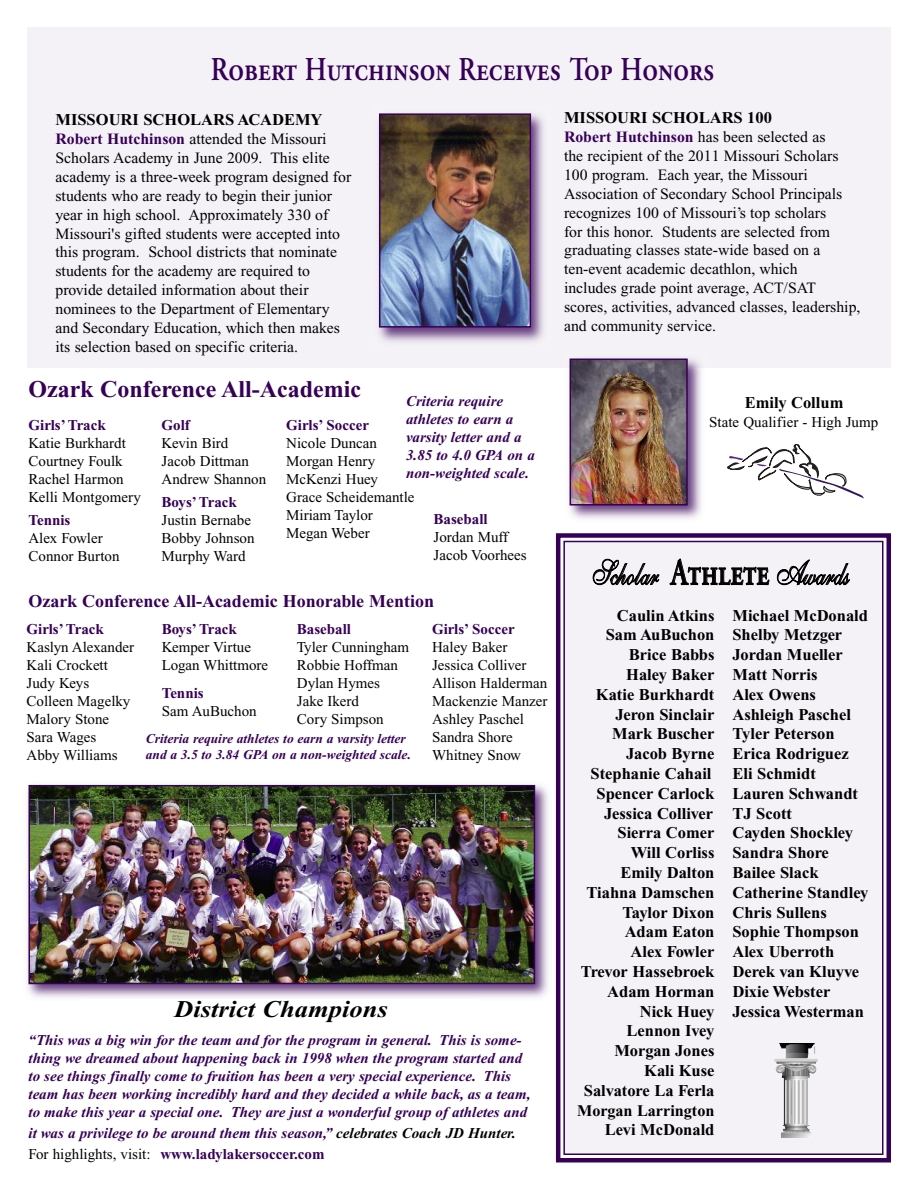
<style>
.page{position:relative;width:918px;height:1188px;background:#fff}
.page>*{position:absolute;margin:0;border:0;box-sizing:border-box;transform-origin:0 0}
.t1{font:39px "Sheer Elegance";color:#000;scale:.73 1}
.t2{font:33.3px "Adobe Garamond Semibold SC";color:#360057;scale:.81 1}
.t3{font:700 24px "Times New Roman";color:#360057}
.t4{font:italic 700 24px "Times New Roman";color:#000;scale:1.11 1}
.t5{font:700 18px "Times New Roman";color:#360057}
.t6{font:700 16.5px/19.8px "Times New Roman";color:#000;text-align:right}
.t7{font:700 16.2px "Times New Roman";color:#000}
.t8{font:15.75px/18.9px "Times New Roman";color:#000}
.t9{font:15px/18px "Times New Roman";color:#000}
.t10{font:italic 700 15px/18px "Times New Roman";color:#360057}
.t11{font:700 15px "Times New Roman";color:#360057}
.t12{font:italic 700 13.5px/16.2px "Times New Roman";color:#360057}
.s1{font-weight:700;color:#360057}
.s2{color:#000}
.s3{font-weight:400;font-style:normal;color:#000}
.s4{font-style:normal}
.s5{font-family:"Adobe Garamond Semibold SC";font-size:37.5px}
</style>
<div class="page">
<div style="left:565px;top:542px;width:317px;height:612px;background:#f5f2f7"></div>
<div style="left:556px;top:533px;width:335px;height:629px;border:4px solid #360057"></div>
<div style="left:563px;top:541px;width:321px;height:614px;border:2px solid #360057"></div>
<img style="left:774px;top:1043px;width:44px;height:95px">
<div style="left:27px;top:27px;width:864px;height:341px;background:#f5f2f7"></div>
<img style="left:378px;top:113px;width:166px;height:229px">
<img style="left:382px;top:116px;width:146px;height:209px">
<div style="left:379px;top:113px;width:152px;height:215px;border:2px solid #360057"></div>
<img style="left:569px;top:358px;width:133px;height:161px">
<img style="left:573px;top:362px;width:112px;height:141px">
<div style="left:570px;top:359px;width:118px;height:147px;border:2px solid #360057"></div>
<img style="left:27px;top:784px;width:522px;height:214px">
<img style="left:31px;top:788px;width:501px;height:193px">
<div style="left:28px;top:785px;width:507px;height:199px;border:2px solid #360057"></div>
<svg style="left:727px;top:445px;width:137px;height:53px"></svg>
<h2 class="t2" style="left:211px;top:56px;width:623px">Robert Hutchinson Receives Top Honors</h2>
<p class="t6" style="left:564px;top:109px;width:209px">MISSOURI SCHOLARS 100</p>
<p class="t8" style="left:564px;top:129px;width:298px"><span class="s1">Robert Hutchinson</span> has been selected as<br>the recipient of the 2011 Missouri Scholars 100 program. Each year, the Missouri Association of Secondary School Principals recognizes 100 of Missouri’s top scholars<br>for this honor. Students are selected from graduating classes state-wide based on a ten-event academic decathlon, which<br>includes grade point average, ACT/SAT scores, activities, advanced classes, leadership, and community service.</p>
<p class="t6" style="left:55px;top:111px;width:269px">MISSOURI SCHOLARS ACADEMY</p>
<p class="t8" style="left:55px;top:131px;width:297px"><span class="s1">Robert Hutchinson</span> attended the Missouri Scholars Academy in June 2009. This elite academy is a three-week program designed for students who are ready to begin their junior year in high school. Approximately 330 of Missouri's gifted students were accepted into this program. School districts that nominate students for the academy are required to provide detailed information about their nominees to the Department of Elementary and Secondary Education, which then makes its selection based on specific criteria.</p>
<h3 class="t3" style="left:28px;top:381px;width:334px">Ozark Conference All-Academic</h3>
<p class="t10" style="left:406px;top:393px;width:130px">Criteria require athletes to earn a varsity letter and a<br>3.85 to 4.0 GPA on a non-weighted scale.</p>
<p class="t11" style="left:286px;top:420px;width:84px">Girls’ Soccer</p>
<p class="t9" style="left:286px;top:436px;width:130px">Nicole Duncan<br>Morgan Henry<br>McKenzi Huey<br>Grace Scheidemantle<br>Miriam Taylor<br>Megan Weber</p>
<p class="t11" style="left:28px;top:420px;width:79px">Girls’Track</p>
<p class="t9" style="left:28px;top:436px;width:114px">Katie Burkhardt<br>Courtney Foulk<br>Rachel Harmon<br>Kelli Montgomery</p>
<p class="t11" style="left:28px;top:515px;width:43px">Tennis</p>
<p class="t9" style="left:28px;top:530px;width:93px">Alex Fowler<br>Connor Burton</p>
<p class="t11" style="left:162px;top:420px;width:30px">Golf</p>
<p class="t9" style="left:162px;top:436px;width:106px">Kevin Bird<br>Jacob Dittman<br>Andrew Shannon</p>
<p class="t11" style="left:162px;top:497px;width:77px">Boys’Track</p>
<p class="t9" style="left:162px;top:512px;width:94px">Justin Bernabe<br>Bobby Johnson<br>Murphy Ward</p>
<p class="t11" style="left:434px;top:514px;width:56px">Baseball</p>
<p class="t9" style="left:434px;top:529px;width:95px">Jordan Muff<br>Jacob Voorhees</p>
<p class="t5" style="left:28px;top:595px;width:407px">Ozark Conference All-Academic Honorable Mention</p>
<p class="t11" style="left:27px;top:625px;width:79px">Girls’Track</p>
<p class="t9" style="left:27px;top:640px;width:109px">Kaslyn Alexander<br>Kali Crockett<br>Judy Keys<br>Colleen Magelky<br>Malory Stone<br>Sara Wages<br>Abby Williams</p>
<p class="t11" style="left:162px;top:625px;width:77px">Boys’Track</p>
<p class="t9" style="left:162px;top:640px;width:108px">Kemper Virtue<br>Logan Whittmore</p>
<p class="t11" style="left:162px;top:688px;width:43px">Tennis</p>
<p class="t9" style="left:162px;top:703px;width:96px">Sam AuBuchon</p>
<p class="t11" style="left:297px;top:625px;width:56px">Baseball</p>
<p class="t9" style="left:297px;top:640px;width:114px">Tyler Cunningham<br>Robbie Hoffman<br>Dylan Hymes<br>Jake Ikerd<br>Cory Simpson</p>
<p class="t12" style="left:146px;top:732px;width:267px">Criteria require athletes to earn a varsity letter and a 3.5 to 3.84 GPA on a non-weighted scale.</p>
<p class="t11" style="left:432px;top:625px;width:84px">Girls’ Soccer</p>
<p class="t9" style="left:432px;top:640px;width:117px">Haley Baker<br>Jessica Colliver<br>Allison Halderman<br>Mackenzie Manzer<br>Ashley Paschel<br>Sandra Shore<br>Whitney Snow</p>
<h3 class="t4" style="left:174px;top:1001px;width:194px">District Champions</h3>
<p class="t10" style="left:28px;top:1033px;width:504px">“This was a big win for the team and for the program in general. This is some&shy;thing we dreamed about happening back in 1998 when the program started and to see things finally come to fruition has been a very special experience. This team has been working incredibly hard and they decided a while back, as a team, to make this year a special one. They are just a wonderful group of athletes and</p>
<p class="t10" style="left:28px;top:1124px;width:489px;line-height:21.6px">it was a privilege to be around them this season,” <span class="s2">celebrates Coach JD Hunter.<br></span><span class="s3">For highlights, visit:</span> <span class="s4">www.ladylakersoccer.com</span></p>
<p class="t6" style="left:745px;top:394px;width:100px">Emily Collum</p>
<p class="t9" style="left:709px;top:414px;width:171px">State Qualifier - High Jump</p>
<h1 class="t1" style="left:591px;top:554px;width:355px">Scholar <span class="s5">Athlete</span> Awards</h1>
<p class="t6" style="left:581px;top:607px;width:135px">Caulin Atkins<br>Sam AuBuchon<br>Brice Babbs<br>Haley Baker<br>Katie Burkhardt<br>Jeron Sinclair<br>Mark Buscher<br>Jacob Byrne<br>Stephanie Cahail<br>Spencer Carlock<br>Jessica Colliver<br>Sierra Comer<br>Will Corliss<br>Emily Dalton<br>Tiahna Damschen<br>Taylor Dixon<br>Adam Eaton<br>Alex Fowler<br>Trevor Hassebroek<br>Adam Horman<br>Nick Huey<br>Lennon Ivey<br>Morgan Jones<br>Kali Kuse<br>Salvatore La Ferla</p>
<p class="t7" style="left:577px;top:1105px;width:139px">Morgan Larrington</p>
<p class="t6" style="left:605px;top:1122px;width:111px">Levi McDonald</p>
<p class="t6" style="left:732px;top:607px;width:138px;text-align:left">Michael McDonald<br>Shelby Metzger<br>Jordan Mueller<br>Matt Norris<br>Alex Owens<br>Ashleigh Paschel<br>Tyler Peterson<br>Erica Rodriguez<br>Eli Schmidt<br>Lauren Schwandt<br>TJ Scott<br>Cayden Shockley<br>Sandra Shore<br>Bailee Slack<br>Catherine Standley<br>Chris Sullens<br>Sophie Thompson<br>Alex Uberroth<br>Derek van Kluyve<br>Dixie Webster<br>Jessica Westerman</p>
</div>
